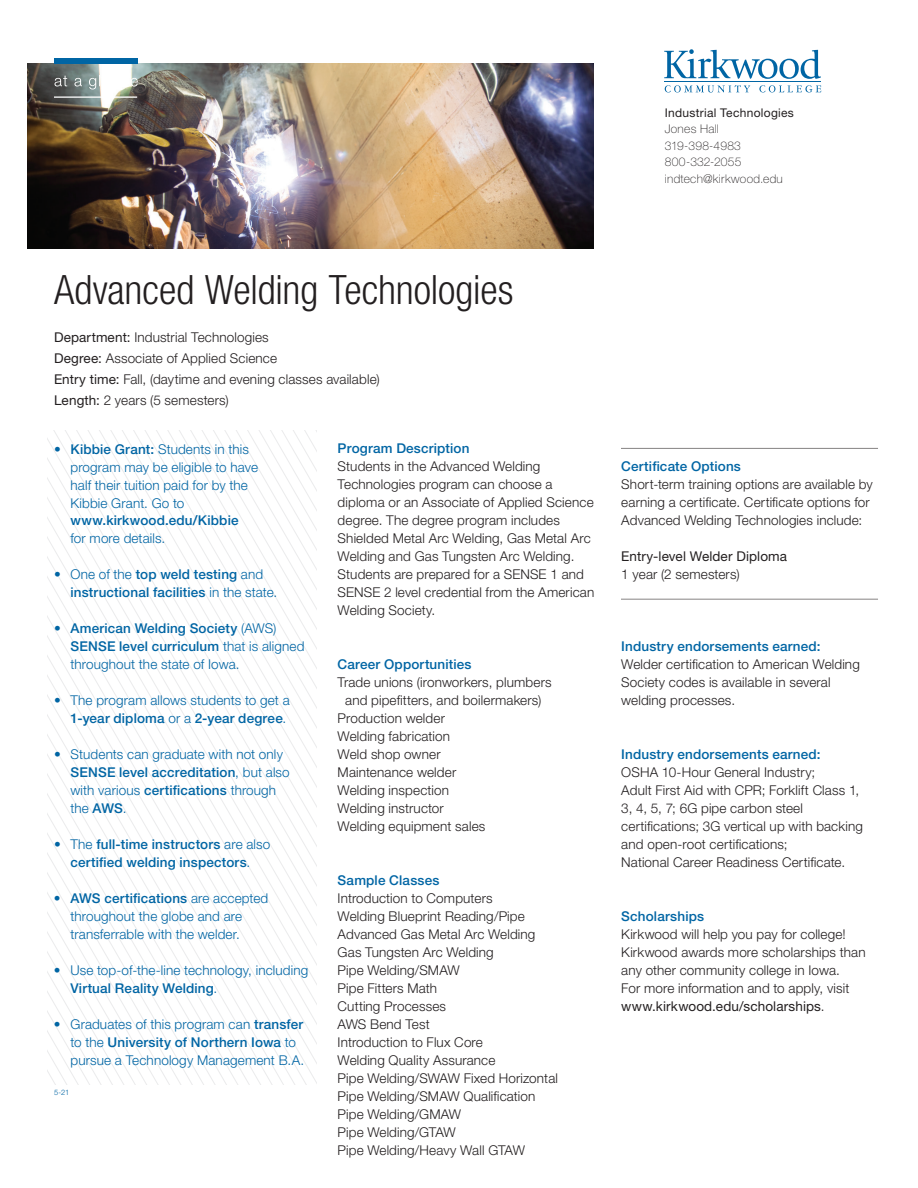
<style>
.page{position:relative;width:918px;height:1188px;background:#fff}
.page>*{position:absolute;margin:0;border:0;box-sizing:border-box;transform-origin:0 0}
.t1{font:300 condensed 40.5px "Helvetica Neue LT Std";letter-spacing:-.005em;color:#231f20}
.t2{font:300 13.5px/18px "Helvetica Neue LT Std";letter-spacing:.01em;color:#231f20}
.t3{font:300 13.5px/18px "Helvetica Neue LT Std";letter-spacing:.01em;color:#0065a4}
.t4{font:500 13.5px/18px "Helvetica Neue LT Std";letter-spacing:.01em;color:#0065a4}
.t5{font:13.5px "Helvetica Neue LT Std";letter-spacing:.01em;color:#231f20}
.t6{font:100 12px/16.5px "Helvetica Neue LT Std";letter-spacing:.025em;color:#231f20}
.t7{font:12px "Helvetica Neue LT Std";letter-spacing:.02em;color:#231f20}
.t8{font:300 7.5px "Helvetica Neue LT Std";color:#0065a4}
.s1{font-weight:400}
.s2{font-weight:500}
.s3{font-weight:300}
</style>
<div class="page">
<svg style="left:48px;top:430px;width:268px;height:637px"></svg>
<svg style="left:230px;top:430px;width:86px;height:498px"></svg>
<img style="left:27px;top:63px;width:567px;height:186px">
<div style="left:54px;top:58px;width:83px;height:5px;background:#0065a4"></div>
<hr style="left:54px;top:96px;width:83px;height:2px;background:#fff">
<hr style="left:664px;top:81px;width:157px;height:1px;background:#0065a4">
<hr style="left:621px;top:599px;width:257px;height:1px;background:#231f20">
<hr style="left:621px;top:448px;width:257px;height:1px;background:#231f20">
<svg style="left:55px;top:76px;width:12px;height:10px"></svg>
<svg style="left:74px;top:78px;width:8px;height:8px"></svg>
<svg style="left:89px;top:75px;width:49px;height:14px"></svg>
<svg style="left:664px;top:49px;width:157px;height:30px"></svg>
<svg style="left:665px;top:85px;width:85px;height:8px"></svg>
<svg style="left:759px;top:85px;width:62px;height:8px"></svg>
<p class="t7" style="left:665px;top:105px;width:131px">Industrial Technologies</p>
<p class="t6" style="left:665px;top:121px;width:120px">Jones Hall<br>319-398-4983<br>800-332-2055 indtech@kirkwood.edu</p>
<h1 class="t1" style="left:54px;top:266px;width:461px">Advanced Welding Technologies</h1>
<p class="t2" style="left:54px;top:326px;width:327px;line-height:21px"><span class="s1">Department:</span> Industrial Technologies<br><span class="s1">Degree:</span> Associate of Applied Science<br><span class="s1">Entry time:</span> Fall, (daytime and evening classes available)<br><span class="s1">Length:</span> 2 years (5 semesters)</p>
<p class="t3" style="left:70px;top:439px;width:189px;text-indent:-16px">• <span class="s2">Kibbie Grant:</span> Students in this program may be eligible to have half their tuition paid for by the<br>Kibbie Grant. Go to</p>
<p class="t4" style="left:70px;top:512px;width:170px">www.kirkwood.edu/Kibbie</p>
<p class="t3" style="left:70px;top:529px;width:96px">for more details.</p>
<p class="t4" style="left:70px;top:566px;width:208px;text-indent:-16px"><span class="s3">• One of the</span> top weld testing <span class="s3">and </span>instructional facilities <span class="s3">in the state.</span></p>
<p class="t3" style="left:70px;top:619px;width:235px;text-indent:-16px">• <span class="s2">American Welding Society</span> (AWS)<br><span class="s2">SENSE level curriculum</span> that is aligned throughout the state of Iowa.</p>
<p class="t3" style="left:54px;top:691px;width:237px;text-align:right">• The program allows students to get a<br><span class="s2">1-year diploma</span> or a <span class="s2">2-year degree</span>.</p>
<p class="t3" style="left:70px;top:745px;width:221px;text-indent:-16px">• Students can graduate with not only<br><span class="s2">SENSE level accreditation</span>, but also with various <span class="s2">certifcations</span> through the <span class="s2">AWS</span>.</p>
<p class="t4" style="left:54px;top:836px;width:218px;text-align:center"><span class="s3">• The</span> full-time instructors <span class="s3">are also </span>certifed welding inspectors<span class="s3">.</span></p>
<p class="t3" style="left:70px;top:889px;width:199px;text-indent:-16px">• <span class="s2">AWS certifcations</span> are accepted throughout the globe and are transferrable with the welder.</p>
<p class="t3" style="left:70px;top:961px;width:239px;text-indent:-16px">• Use top-of-the-line technology, including<br><span class="s2">Virtual Reality Welding</span>.</p>
<p class="t3" style="left:70px;top:1015px;width:235px;text-indent:-16px">• Graduates of this program can <span class="s2">transfer </span>to the <span class="s2">University of Northern Iowa</span> to pursue a Technology Management B.A.</p>
<p class="t8" style="left:54px;top:1088px;width:17px">5-21</p>
<p class="t4" style="left:338px;top:440px;width:133px">Program Description</p>
<p class="t2" style="left:338px;top:457px;width:258px">Students in the Advanced Welding Technologies program can choose a diploma or an Associate of Applied Science degree. The degree program includes Shielded Metal Arc Welding, Gas Metal Arc Welding and Gas Tungsten Arc Welding.<br>Students are prepared for a SENSE 1 and SENSE 2 level credential from the American Welding Society.</p>
<p class="t4" style="left:338px;top:655px;width:135px">Career Opportunities</p>
<p class="t2" style="left:338px;top:673px;width:215px">Trade unions (ironworkers, plumbers</p>
<p class="t2" style="left:345px;top:691px;width:198px">and pipeftters, and boilermakers)</p>
<p class="t2" style="left:338px;top:709px;width:109px">Production welder</p>
<p class="t2" style="left:338px;top:727px;width:114px">Welding fabrication</p>
<p class="t2" style="left:338px;top:745px;width:105px">Weld shop owner</p>
<p class="t2" style="left:338px;top:763px;width:120px">Maintenance welder</p>
<p class="t2" style="left:338px;top:781px;width:113px">Welding inspection</p>
<p class="t2" style="left:338px;top:799px;width:108px">Welding instructor</p>
<p class="t2" style="left:338px;top:817px;width:149px">Welding equipment sales</p>
<p class="t4" style="left:338px;top:871px;width:103px">Sample Classes</p>
<p class="t2" style="left:338px;top:889px;width:222px">Introduction to Computers<br>Welding Blueprint Reading/Pipe<br>Advanced Gas Metal Arc Welding<br>Gas Tungsten Arc Welding<br>Pipe Welding/SMAW<br>Pipe Fitters Math<br>Cutting Processes<br>AWS Bend Test<br>Introduction to Flux Core<br>Welding Quality Assurance<br>Pipe Welding/SWAW Fixed Horizontal<br>Pipe Welding/SMAW Qualifcation<br>Pipe Welding/GMAW<br>Pipe Welding/GTAW<br>Pipe Welding/Heavy Wall GTAW</p>
<p class="t4" style="left:621px;top:457px;width:121px">Certifcate Options</p>
<p class="t2" style="left:621px;top:475px;width:253px">Short-term training options are available by earning a certifcate. Certifcate options for<br>Advanced Welding Technologies include:</p>
<p class="t5" style="left:621px;top:548px;width:167px">Entry-level Welder Diploma</p>
<p class="t2" style="left:621px;top:565px;width:120px">1 year (2 semesters)</p>
<p class="t4" style="left:621px;top:637px;width:201px">Industry endorsements earned:</p>
<p class="t2" style="left:621px;top:655px;width:240px">Welder certifcation to American Welding<br>Society codes is available in several welding processes.</p>
<p class="t4" style="left:621px;top:745px;width:201px">Industry endorsements earned:</p>
<p class="t2" style="left:621px;top:763px;width:243px">OSHA 10-Hour General Industry;<br>Adult First Aid with CPR; Forklift Class 1, 3, 4, 5, 7; 6G pipe carbon steel certifcations; 3G vertical up with backing and open-root certifcations;<br>National Career Readiness Certifcate.</p>
<p class="t4" style="left:621px;top:907px;width:84px">Scholarships</p>
<p class="t2" style="left:621px;top:925px;width:246px">Kirkwood will help you pay for college!<br>Kirkwood awards more scholarships than any other community college in Iowa.<br>For more information and to apply, visit <span class="s1">www.kirkwood.edu/scholarships</span>.</p>
</div>
